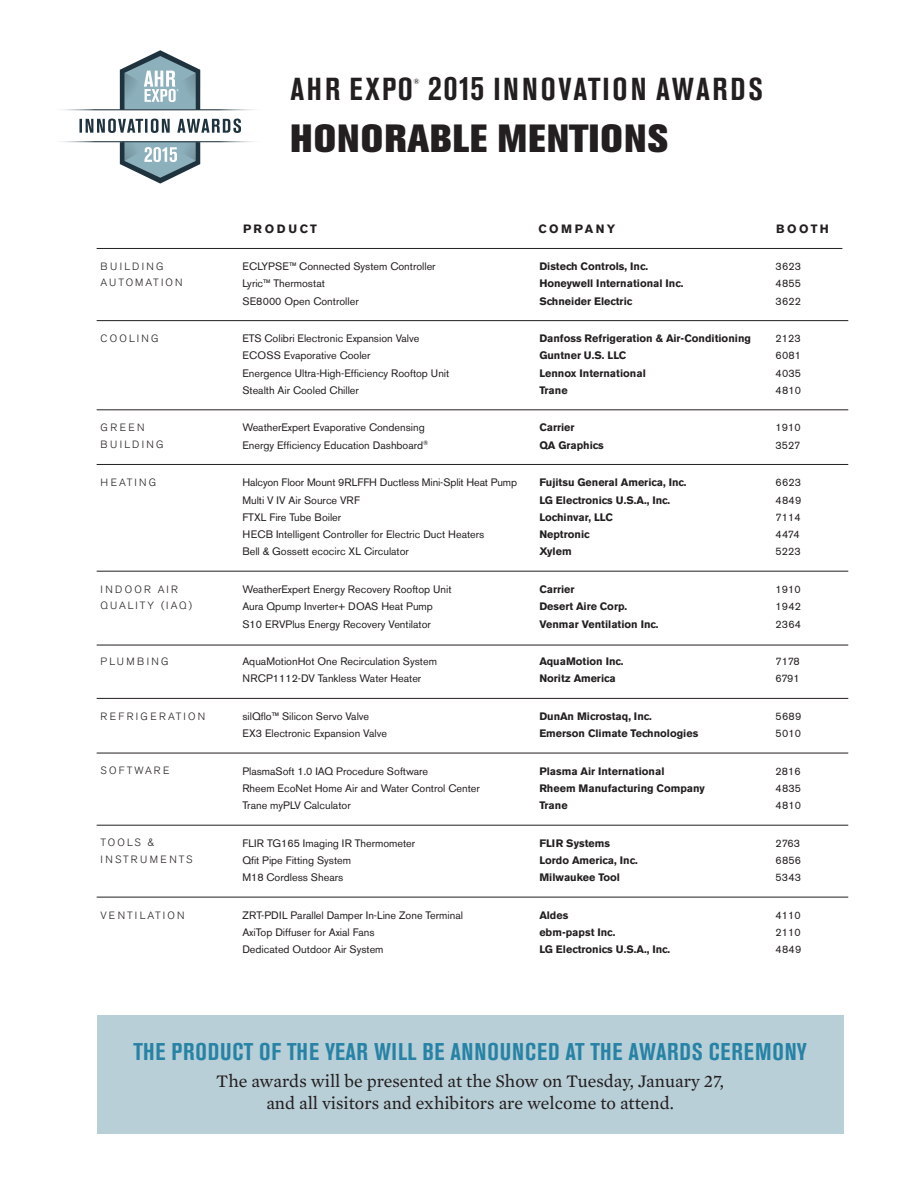
<style>
.page{position:relative;width:918px;height:1188px;background:#fff}
.page>*{position:absolute;margin:0;border:0;box-sizing:border-box;transform-origin:0 0}
.Recognition_Header{font:800 39px "Akzidenz Grotesk BE";letter-spacing:.04em;color:#231f20}
.t1{font:700 condensed 31.5px "Akzidenz Grotesk BE";letter-spacing:.08em;color:#231f20}
.Recognition_Header-2{font:700 condensed 24px "Akzidenz Grotesk BE";letter-spacing:.035em;color:#2683a6}
.t2{font:18px/21.6px "Mercury Text G2";color:#231f20;text-align:center}
.Table_Labels{font:700 12px "Akzidenz Grotesk BE";letter-spacing:.2em;color:#231f20}
.Table_content{font:10.8px "Akzidenz Grotesk BE";color:#231f20}
.CompanyName15{font:700 10.8px "Akzidenz Grotesk BE";color:#231f20}
.Category15{font:300 10.5px/16.5px "Akzidenz Grotesk BE";letter-spacing:.21em;color:#231f20}
.Category15-2{font:300 10.5px/16.5px "Akzidenz Grotesk BE";letter-spacing:.19em;color:#231f20}
.Category15-3{font:300 10.5px/16.5px "Akzidenz Grotesk BE";letter-spacing:.23em;color:#231f20}
.t3{font:700 condensed 7.5px "Akzidenz Grotesk BE";color:#231f20}
.s1{font-size:34.5px}
</style>
<div class="page">
<div style="left:97px;top:1015px;width:747px;height:119px;background:#b9cfd7"></div>
<svg style="left:61px;top:50px;width:193px;height:134px"></svg>
<hr style="left:97px;top:248px;width:745px;height:1px;background:#231f20">
<hr style="left:97px;top:320px;width:751px;height:1px;background:#231f20">
<hr style="left:97px;top:464px;width:751px;height:1px;background:#231f20">
<hr style="left:97px;top:645px;width:751px;height:1px;background:#231f20">
<hr style="left:97px;top:698px;width:751px;height:1px;background:#231f20">
<hr style="left:97px;top:825px;width:751px;height:1px;background:#231f20">
<hr style="left:97px;top:753px;width:751px;height:1px;background:#231f20">
<hr style="left:97px;top:897px;width:751px;height:1px;background:#231f20">
<hr style="left:97px;top:410px;width:751px;height:1px;background:#231f20">
<hr style="left:97px;top:571px;width:751px;height:1px;background:#231f20">
<p class="t1" style="left:291px;top:71px;width:124px">AHR EXPO</p>
<p class="t3" style="left:413px;top:77px;width:8px">®</p>
<p class="t1" style="left:428px;top:71px;width:337px"><span class="s1">2015</span> INNOVATION AWARDS</p>
<p class="Recognition_Header" style="left:291px;top:116px;width:379px">HONORABLE MENTIONS</p>
<p class="Table_Labels" style="left:243px;top:222px;width:75px">PRODUCT</p>
<p class="Table_Labels" style="left:538px;top:222px;width:78px">COMPANY</p>
<p class="Table_Labels" style="left:776px;top:222px;width:54px">BOOTH</p>
<p class="Category15" style="left:101px;top:258px;width:84px">BUILDING<br>AUTOMATION</p>
<p class="Table_content" style="left:242px;top:260px;width:195px">ECLYPSE™ Connected System Controller</p>
<p class="CompanyName15" style="left:539px;top:260px;width:110px">Distech Controls, Inc.</p>
<p class="Table_content" style="left:776px;top:260px;width:27px">3623</p>
<p class="Table_content" style="left:242px;top:277px;width:84px">Lyric™ Thermostat</p>
<p class="CompanyName15" style="left:539px;top:277px;width:146px">Honeywell International Inc.</p>
<p class="Table_content" style="left:776px;top:277px;width:27px">4855</p>
<p class="Table_content" style="left:242px;top:294px;width:118px">SE8000 Open Controller</p>
<p class="CompanyName15" style="left:539px;top:295px;width:94px">Schneider Electric</p>
<p class="Table_content" style="left:776px;top:294px;width:27px">3622</p>
<p class="Category15" style="left:101px;top:330px;width:60px">COOLING</p>
<p class="Table_content" style="left:242px;top:332px;width:179px">ETS Colibri Electronic Expansion Valve</p>
<p class="CompanyName15" style="left:539px;top:332px;width:213px">Danfoss Refrigeration &amp; Air-Conditioning</p>
<p class="Table_content" style="left:776px;top:332px;width:27px">2123</p>
<p class="Table_content" style="left:242px;top:349px;width:130px">ECOSS Evaporative Cooler</p>
<p class="CompanyName15" style="left:539px;top:349px;width:89px">Guntner U.S. LLC</p>
<p class="Table_content" style="left:776px;top:349px;width:27px">6081</p>
<p class="Table_content" style="left:242px;top:366px;width:208px">Energence Ultra-High-Efficiency Rooftop Unit</p>
<p class="CompanyName15" style="left:539px;top:367px;width:108px">Lennox International</p>
<p class="Table_content" style="left:776px;top:366px;width:27px">4035</p>
<p class="Table_content" style="left:242px;top:384px;width:118px">Stealth Air Cooled Chiller</p>
<p class="CompanyName15" style="left:539px;top:384px;width:30px">Trane</p>
<p class="Table_content" style="left:776px;top:384px;width:27px">4810</p>
<p class="Category15-3" style="left:101px;top:420px;width:64px">GREEN<br>BUILDING</p>
<p class="Table_content" style="left:242px;top:421px;width:184px">WeatherExpert Evaporative Condensing</p>
<p class="CompanyName15" style="left:539px;top:421px;width:37px">Carrier</p>
<p class="Table_content" style="left:776px;top:421px;width:27px">1910</p>
<p class="Table_content" style="left:242px;top:439px;width:188px">Energy Efficiency Education Dashboard<sup>®</sup></p>
<p class="CompanyName15" style="left:539px;top:439px;width:66px">QA Graphics</p>
<p class="Table_content" style="left:776px;top:439px;width:26px">3527</p>
<p class="Category15" style="left:101px;top:474px;width:57px">HEATING</p>
<p class="Table_content" style="left:242px;top:476px;width:276px">Halcyon Floor Mount 9RLFFH Ductless Mini-Split Heat Pump</p>
<p class="CompanyName15" style="left:539px;top:476px;width:149px">Fujitsu General America, Inc.</p>
<p class="Table_content" style="left:776px;top:476px;width:27px">6623</p>
<p class="Table_content" style="left:242px;top:493px;width:119px">Multi V IV Air Source VRF</p>
<p class="CompanyName15" style="left:539px;top:494px;width:132px">LG Electronics U.S.A., Inc.</p>
<p class="Table_content" style="left:776px;top:493px;width:27px">4849</p>
<p class="Table_content" style="left:242px;top:511px;width:100px">FTXL Fire Tube Boiler</p>
<p class="CompanyName15" style="left:539px;top:511px;width:75px">Lochinvar, LLC</p>
<p class="Table_content" style="left:776px;top:511px;width:27px">7114</p>
<p class="Table_content" style="left:242px;top:528px;width:243px">HECB Intelligent Controller for Electric Duct Heaters</p>
<p class="CompanyName15" style="left:539px;top:528px;width:52px">Neptronic</p>
<p class="Table_content" style="left:776px;top:528px;width:25px">4474</p>
<p class="Table_content" style="left:242px;top:545px;width:168px">Bell &amp; Gossett ecocirc XL Circulator</p>
<p class="CompanyName15" style="left:539px;top:545px;width:34px">Xylem</p>
<p class="Table_content" style="left:776px;top:545px;width:27px">5223</p>
<p class="Category15-2" style="left:101px;top:581px;width:93px">INDOOR AIR<br>QUALITY (IAQ)</p>
<p class="Table_content" style="left:242px;top:583px;width:211px">WeatherExpert Energy Recovery Rooftop Unit</p>
<p class="CompanyName15" style="left:539px;top:583px;width:37px">Carrier</p>
<p class="Table_content" style="left:776px;top:583px;width:27px">1910</p>
<p class="Table_content" style="left:242px;top:600px;width:192px">Aura Qpump Inverter+ DOAS Heat Pump</p>
<p class="CompanyName15" style="left:539px;top:600px;width:89px">Desert Aire Corp.</p>
<p class="Table_content" style="left:776px;top:600px;width:27px">1942</p>
<p class="Table_content" style="left:242px;top:617px;width:190px">S10 ERVPlus Energy Recovery Ventilator</p>
<p class="CompanyName15" style="left:539px;top:617px;width:121px">Venmar Ventilation Inc.</p>
<p class="Table_content" style="left:776px;top:617px;width:27px">2364</p>
<p class="Category15-3" style="left:101px;top:653px;width:70px">PLUMBING</p>
<p class="Table_content" style="left:242px;top:655px;width:196px">AquaMotionHot One Recirculation System</p>
<p class="CompanyName15" style="left:539px;top:655px;width:86px">AquaMotion Inc.</p>
<p class="Table_content" style="left:776px;top:655px;width:26px">7178</p>
<p class="Table_content" style="left:242px;top:672px;width:180px">NRCP1112-DV Tankless Water Heater</p>
<p class="CompanyName15" style="left:539px;top:672px;width:78px">Noritz America</p>
<p class="Table_content" style="left:776px;top:672px;width:26px">6791</p>
<p class="Category15" style="left:101px;top:708px;width:106px">REFRIGERATION</p>
<p class="Table_content" style="left:242px;top:710px;width:128px">silQflo™ Silicon Servo Valve</p>
<p class="CompanyName15" style="left:539px;top:710px;width:114px">DunAn Microstaq, Inc.</p>
<p class="Table_content" style="left:776px;top:710px;width:27px">5689</p>
<p class="Table_content" style="left:242px;top:727px;width:146px">EX3 Electronic Expansion Valve</p>
<p class="CompanyName15" style="left:539px;top:727px;width:160px">Emerson Climate Technologies</p>
<p class="Table_content" style="left:776px;top:727px;width:27px">5010</p>
<p class="Category15-2" style="left:101px;top:763px;width:70px">SOFTWARE</p>
<p class="Table_content" style="left:242px;top:764px;width:187px">PlasmaSoft 1.0 IAQ Procedure Software</p>
<p class="CompanyName15" style="left:539px;top:765px;width:127px">Plasma Air International</p>
<p class="Table_content" style="left:776px;top:764px;width:27px">2816</p>
<p class="Table_content" style="left:242px;top:782px;width:239px">Rheem EcoNet Home Air and Water Control Center</p>
<p class="CompanyName15" style="left:539px;top:782px;width:167px">Rheem Manufacturing Company</p>
<p class="Table_content" style="left:776px;top:782px;width:27px">4835</p>
<p class="Table_content" style="left:242px;top:799px;width:110px">Trane myPLV Calculator</p>
<p class="CompanyName15" style="left:539px;top:799px;width:30px">Trane</p>
<p class="Table_content" style="left:776px;top:799px;width:27px">4810</p>
<p class="Category15" style="left:101px;top:835px;width:93px">TOOLS &amp;<br>INSTRUMENTS</p>
<p class="Table_content" style="left:242px;top:837px;width:174px">FLIR TG165 Imaging IR Thermometer</p>
<p class="CompanyName15" style="left:539px;top:837px;width:72px">FLIR Systems</p>
<p class="Table_content" style="left:776px;top:837px;width:26px">2763</p>
<p class="Table_content" style="left:242px;top:854px;width:110px">Qfit Pipe Fitting System</p>
<p class="CompanyName15" style="left:539px;top:854px;width:100px">Lordo America, Inc.</p>
<p class="Table_content" style="left:776px;top:854px;width:27px">6856</p>
<p class="Table_content" style="left:242px;top:871px;width:102px">M18 Cordless Shears</p>
<p class="CompanyName15" style="left:539px;top:871px;width:82px">Milwaukee Tool</p>
<p class="Table_content" style="left:776px;top:871px;width:27px">5343</p>
<p class="Category15-2" style="left:101px;top:907px;width:86px">VENTILATION</p>
<p class="Table_content" style="left:242px;top:909px;width:222px">ZRT-PDIL Parallel Damper In-Line Zone Terminal</p>
<p class="CompanyName15" style="left:539px;top:909px;width:30px">Aldes</p>
<p class="Table_content" style="left:776px;top:909px;width:27px">4110</p>
<p class="Table_content" style="left:242px;top:926px;width:134px">AxiTop Diffuser for Axial Fans</p>
<p class="CompanyName15" style="left:539px;top:926px;width:77px">ebm-papst Inc.</p>
<p class="Table_content" style="left:776px;top:926px;width:27px">2110</p>
<p class="Table_content" style="left:242px;top:943px;width:143px">Dedicated Outdoor Air System</p>
<p class="CompanyName15" style="left:539px;top:943px;width:132px">LG Electronics U.S.A., Inc.</p>
<p class="Table_content" style="left:776px;top:943px;width:27px">4849</p>
<p class="Recognition_Header-2" style="left:134px;top:1038px;width:675px">THE PRODUCT OF THE YEAR WILL BE ANNOUNCED AT THE AWARDS CEREMONY</p>
<p class="t2" style="left:216px;top:1071px;width:509px">The awards will be presented at the Show on Tuesday, January 27, and all visitors and exhibitors are welcome to attend.</p>
</div>
